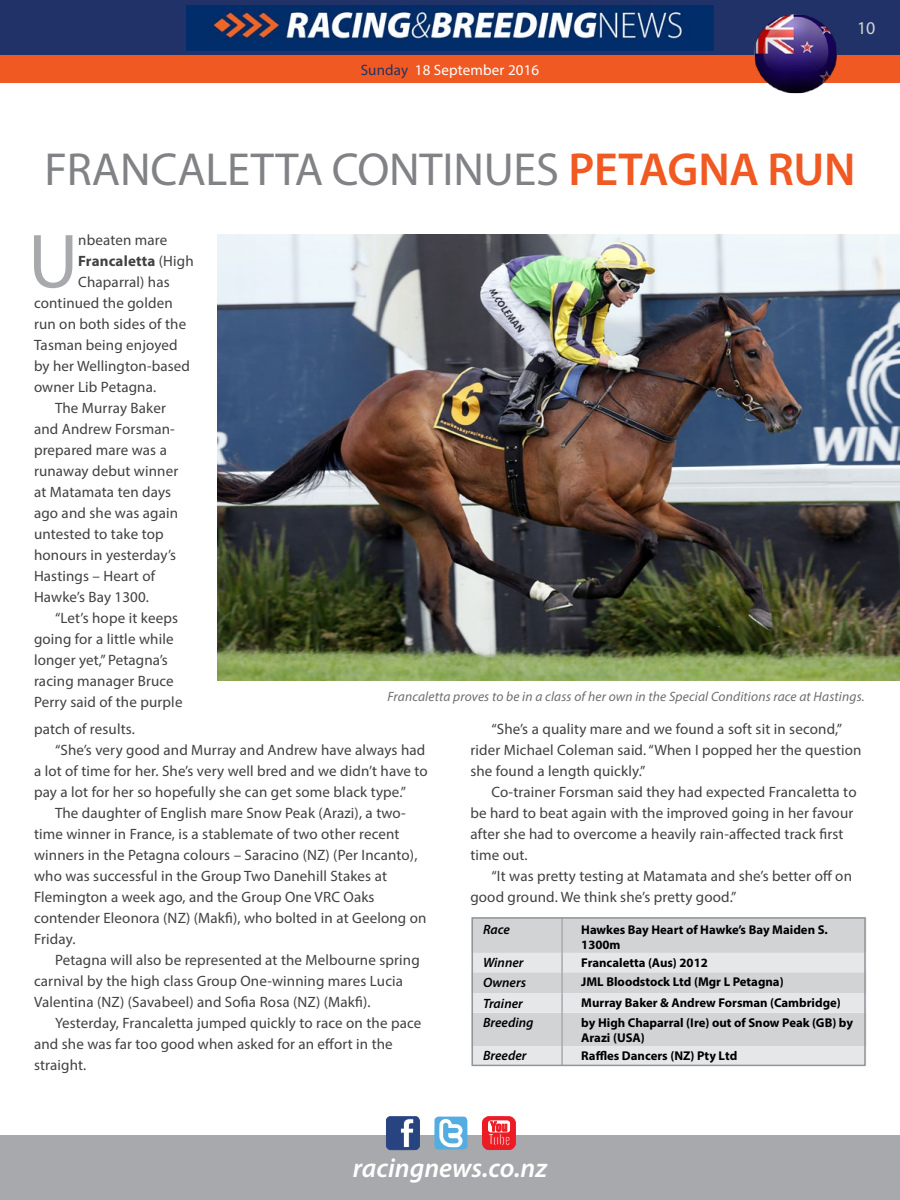
<style>
.page{position:relative;width:900px;height:1200px;background:#fff}
.page>*{position:absolute;margin:0;border:0;box-sizing:border-box;transform-origin:0 0}
.t1{font:77.25px "Myriad Pro";color:#a7a9ac}
.t2{font:46.5px "Myriad Pro";letter-spacing:-.005em;color:#808285}
.t3{font:italic 600 27px "Myriad Pro";color:#fff}
.t4{font:18px "Myriad Pro";color:#d1d4d4}
.t5{font:15px/21px "Myriad Pro";letter-spacing:.01em;color:#414042}
.t6{font:15px "Myriad Pro";letter-spacing:.01em;color:#fff}
.t7{font:700 15px "Myriad Pro";letter-spacing:.01em;color:#414042}
.t8{font:italic 13.5px "Myriad Pro";letter-spacing:.01em;color:#6d6e71}
.t9{font:italic 600 13.5px "Myriad Pro";color:#000}
.t10{font:700 12.75px/15.3px "Myriad Pro";color:#000}
.s1{color:#203267}
.s2{font-weight:600;color:#f15922}
.s3{font-weight:400}
</style>
<div class="page">
<div style="left:0;top:1136px;width:900px;height:64px;background:#a7a9ac"></div>
<svg style="left:386px;top:1117px;width:34px;height:33px"></svg>
<svg style="left:434px;top:1117px;width:33px;height:33px"></svg>
<svg style="left:482px;top:1116px;width:34px;height:34px"></svg>
<div style="left:0;top:0;width:900px;height:64px;background:#203267"></div>
<div style="left:0;top:56px;width:900px;height:27px;background:#f15922"></div>
<img style="left:187px;top:5px;width:526px;height:46px">
<img style="left:217px;top:234px;width:683px;height:447px">
<div style="left:475px;top:920px;width:388px;height:33px;background:#d1d3d4"></div>
<svg style="left:475px;top:953px;width:388px;height:110px;background:#dbddde"></svg>
<hr style="left:561px;top:917px;width:2px;height:36px;background:#a7a9ac">
<svg style="left:561px;top:953px;width:2px;height:19px"></svg>
<hr style="left:561px;top:972px;width:2px;height:22px;background:#a7a9ac">
<svg style="left:561px;top:994px;width:2px;height:19px"></svg>
<hr style="left:561px;top:1013px;width:2px;height:33px;background:#a7a9ac">
<svg style="left:561px;top:1046px;width:2px;height:17px"></svg>
<div style="left:472px;top:917px;width:394px;height:149px;border:2px solid #939598"></div>
<img style="left:752px;top:14px;width:88px;height:80px">
<p class="t6" style="left:361px;top:61px;width:180px"><span class="s1">Sunday</span> 18 September 2016</p>
<p class="t4" style="left:857px;top:17px;width:20px">10</p>
<h2 class="t2" style="left:44px;top:141px;width:813px">FRANCALETTA CONTINUES <span class="s2">PETAGNA RUN</span></h2>
<h1 class="t1" style="left:28px;top:214px;width:52px">U</h1>
<p class="t5" style="left:78px;top:230px;width:91px">nbeaten mare</p>
<p class="t7" style="left:78px;top:252px;width:117px">Francaletta <span class="s3">(High</span></p>
<p class="t5" style="left:78px;top:272px;width:93px">Chaparral) has</p>
<p class="t5" style="left:34px;top:293px;width:140px">continued the golden</p>
<p class="t5" style="left:34px;top:314px;width:154px">run on both sides of the</p>
<p class="t5" style="left:34px;top:335px;width:145px">Tasman being enjoyed</p>
<p class="t5" style="left:34px;top:356px;width:158px">by her Wellington-based</p>
<p class="t5" style="left:34px;top:377px;width:124px">owner Lib Petagna.</p>
<p class="t5" style="left:55px;top:398px;width:112px">The Murray Baker</p>
<p class="t5" style="left:34px;top:419px;width:142px">and Andrew Forsman-</p>
<p class="t5" style="left:34px;top:440px;width:134px">prepared mare was a</p>
<p class="t5" style="left:34px;top:461px;width:146px">runaway debut winner</p>
<p class="t5" style="left:34px;top:482px;width:139px">at Matamata ten days</p>
<p class="t5" style="left:34px;top:503px;width:146px">ago and she was again</p>
<p class="t5" style="left:34px;top:524px;width:131px">untested to take top</p>
<p class="t5" style="left:34px;top:545px;width:144px">honours in yesterday’s</p>
<p class="t5" style="left:34px;top:566px;width:123px">Hastings – Heart of</p>
<p class="t5" style="left:34px;top:587px;width:117px">Hawke’s Bay 1300.</p>
<p class="t5" style="left:55px;top:608px;width:124px">“Let’s hope it keeps</p>
<p class="t5" style="left:34px;top:629px;width:141px">going for a little while</p>
<p class="t5" style="left:34px;top:650px;width:135px">longer yet,” Petagna’s</p>
<p class="t5" style="left:34px;top:671px;width:141px">racing manager Bruce</p>
<p class="t5" style="left:34px;top:692px;width:150px">Perry said of the purple</p>
<p class="t8" style="left:388px;top:688px;width:479px">Francaletta proves to be in a class of her own in the Special Conditions race at Hastings.</p>
<p class="t5" style="left:34px;top:718px;width:102px">patch of results.</p>
<p class="t5" style="left:55px;top:739px;width:372px">“She’s very good and Murray and Andrew have always had</p>
<p class="t5" style="left:34px;top:760px;width:395px">a lot of time for her. She’s very well bred and we didn’t have to</p>
<p class="t5" style="left:34px;top:781px;width:374px">pay a lot for her so hopefully she can get some black type.”</p>
<p class="t5" style="left:55px;top:802px;width:352px">The daughter of English mare Snow Peak (Arazi), a two-</p>
<p class="t5" style="left:34px;top:823px;width:367px">time winner in France, is a stablemate of two other recent</p>
<p class="t5" style="left:34px;top:844px;width:385px">winners in the Petagna colours – Saracino (NZ) (Per Incanto),</p>
<p class="t5" style="left:34px;top:865px;width:354px">who was successful in the Group Two Danehill Stakes at</p>
<p class="t5" style="left:34px;top:886px;width:342px">Flemington a week ago, and the Group One VRC Oaks</p>
<p class="t5" style="left:34px;top:907px;width:394px">contender Eleonora (NZ) (Makfi), who bolted in at Geelong on</p>
<p class="t5" style="left:34px;top:928px;width:43px">Friday.</p>
<p class="t5" style="left:55px;top:949px;width:366px">Petagna will also be represented at the Melbourne spring</p>
<p class="t5" style="left:34px;top:970px;width:371px">carnival by the high class Group One-winning mares Lucia</p>
<p class="t5" style="left:34px;top:991px;width:338px">Valentina (NZ) (Savabeel) and Sofia Rosa (NZ) (Makfi).</p>
<p class="t5" style="left:55px;top:1012px;width:368px">Yesterday, Francaletta jumped quickly to race on the pace</p>
<p class="t5" style="left:34px;top:1033px;width:360px">and she was far too good when asked for an effort in the</p>
<p class="t5" style="left:34px;top:1054px;width:54px">straight.</p>
<p class="t5" style="left:470px;top:718px;width:393px;text-indent:21px">“She’s a quality mare and we found a soft sit in second,” rider Michael Coleman said. “When I popped her the question she found a length quickly.”</p>
<p class="t5" style="left:470px;top:781px;width:388px;text-indent:21px">Co-trainer Forsman said they had expected Francaletta to be hard to beat again with the improved going in her favour after she had to overcome a heavily rain-affected track first time out.</p>
<p class="t5" style="left:470px;top:865px;width:383px;text-indent:21px">“It was pretty testing at Matamata and she’s better off on good ground. We think she’s pretty good.”</p>
<p class="t9" style="left:483px;top:921px;width:28px">Race</p>
<p class="t10" style="left:581px;top:921px;width:248px">Hawkes Bay Heart of Hawke’s Bay Maiden S.<br>1300m</p>
<p class="t9" style="left:483px;top:954px;width:42px">Winner</p>
<p class="t10" style="left:581px;top:954px;width:128px">Francaletta (Aus) 2012</p>
<p class="t9" style="left:483px;top:974px;width:45px">Owners</p>
<p class="t10" style="left:581px;top:974px;width:204px">JML Bloodstock Ltd (Mgr L Petagna)</p>
<p class="t9" style="left:483px;top:995px;width:41px">Trainer</p>
<p class="t10" style="left:581px;top:995px;width:261px">Murray Baker &amp; Andrew Forsman (Cambridge)</p>
<p class="t9" style="left:483px;top:1014px;width:52px">Breeding</p>
<p class="t10" style="left:581px;top:1014px;width:273px">by High Chaparral (Ire) out of Snow Peak (GB) by<br>Arazi (USA)</p>
<p class="t9" style="left:483px;top:1047px;width:45px">Breeder</p>
<p class="t10" style="left:581px;top:1048px;width:158px">Raffles Dancers (NZ) Pty Ltd</p>
<h3 class="t3" style="left:353px;top:1150px;width:196px">racingnews.co.nz</h3>
</div>
